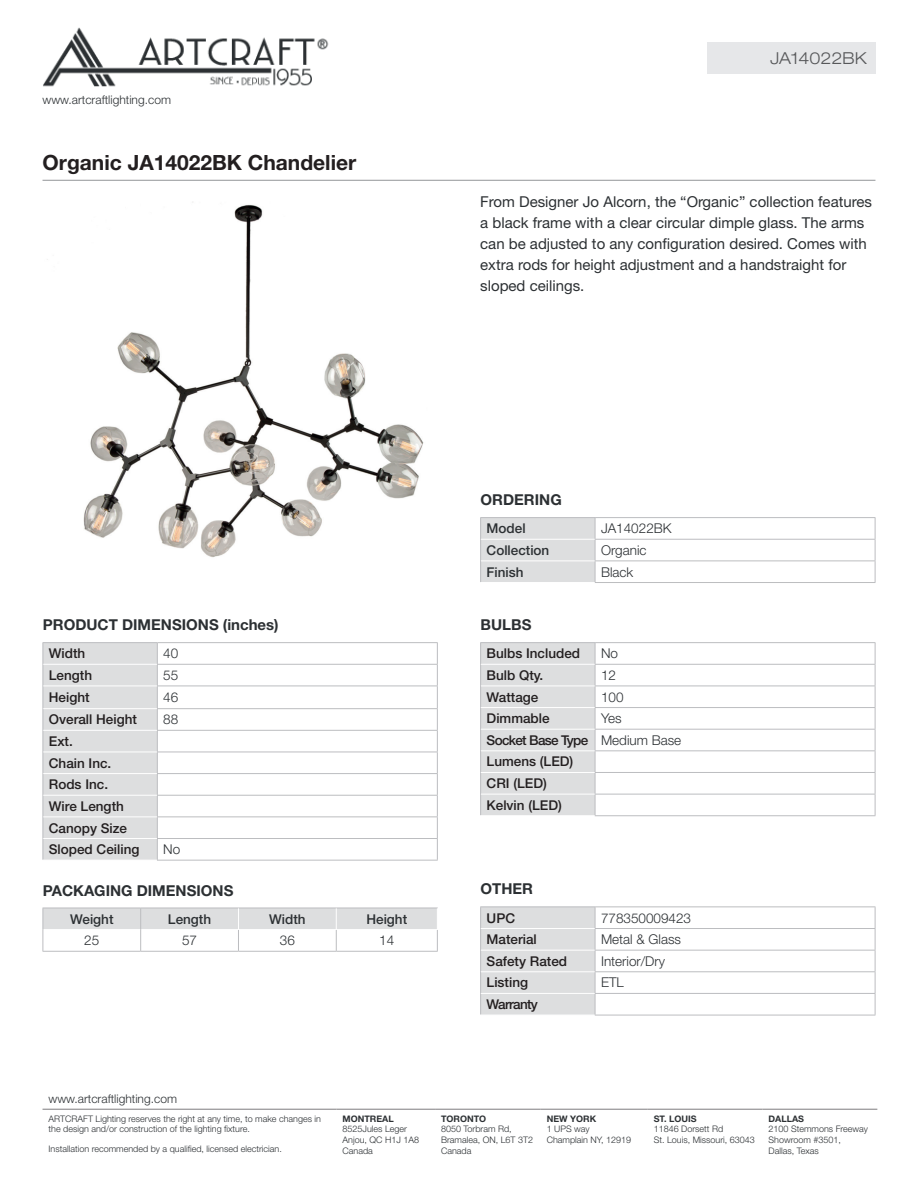
<style>
.page{position:relative;width:918px;height:1188px;background:#fff}
.page>*{position:absolute;margin:0;border:0;box-sizing:border-box;transform-origin:0 0}
.t1{font:700 21px "Helvetica Neue LT Std";color:#231f20}
.t2{font:300 expanded 16.5px "Helvetica Neue LT Std";color:#57585a}
.t3{font:15px/21px "Helvetica Neue LT Std";color:#2c3033}
.t4{font:700 15px "Helvetica Neue LT Std";color:#2c3033}
.t5{font:500 13.5px/21.6px "Helvetica Neue LT Std";color:#231f20}
.t6{font:300 13.5px "Helvetica Neue LT Std";color:#2c3033}
.t7{font:500 13.5px "Helvetica Neue LT Std";color:#2c3033}
.t8{font:500 13.5px "Helvetica Neue LT Std";letter-spacing:-.05em;color:#231f20}
.t9{font:300 12px "Helvetica Neue LT Std";color:#2c3033}
.t10{font:300 9px/10.8px "Helvetica Neue LT Std";color:#2c3033}
.t11{font:700 9px "Helvetica Neue LT Std";color:#2c3033}
.s1{font-weight:300;color:#2c3033}
</style>
<div class="page">
<img style="left:43px;top:27px;width:286px;height:60px">
<hr style="left:43px;top:1109px;width:294px;height:1px;background:#7e7c7f">
<hr style="left:337px;top:1109px;width:98px;height:1px;background:#7e7c7f">
<hr style="left:435px;top:1109px;width:106px;height:1px;background:#7e7c7f">
<hr style="left:541px;top:1109px;width:107px;height:1px;background:#7e7c7f">
<hr style="left:648px;top:1109px;width:115px;height:1px;background:#7e7c7f">
<hr style="left:763px;top:1109px;width:114px;height:1px;background:#7e7c7f">
<hr style="left:43px;top:180px;width:832px;height:1px;background:#939598">
<div style="left:707px;top:43px;width:168px;height:31px;background:#e6e7e9"></div>
<img style="left:47px;top:202px;width:377px;height:356px">
<hr style="left:43px;top:642px;width:114px;height:1px;background:#bcbdc0">
<hr style="left:157px;top:642px;width:281px;height:1px;background:#bcbdc0">
<hr style="left:157px;top:664px;width:281px;height:1px;background:#bcbdc0">
<hr style="left:157px;top:686px;width:281px;height:1px;background:#bcbdc0">
<hr style="left:157px;top:708px;width:281px;height:1px;background:#bcbdc0">
<hr style="left:157px;top:730px;width:281px;height:1px;background:#bcbdc0">
<hr style="left:157px;top:752px;width:281px;height:1px;background:#bcbdc0">
<hr style="left:157px;top:773px;width:281px;height:1px;background:#bcbdc0">
<hr style="left:157px;top:795px;width:281px;height:1px;background:#bcbdc0">
<hr style="left:157px;top:816px;width:281px;height:1px;background:#bcbdc0">
<hr style="left:157px;top:838px;width:281px;height:1px;background:#bcbdc0">
<div style="left:43px;top:643px;width:115px;height:217px;background:#dddedf"></div>
<svg style="left:437px;top:643px;width:1px;height:217px"></svg>
<hr style="left:157px;top:860px;width:281px;height:1px;background:#bcbdc0">
<hr style="left:43px;top:664px;width:114px;height:1px;background:#fff">
<hr style="left:43px;top:686px;width:114px;height:1px;background:#fff">
<hr style="left:43px;top:708px;width:114px;height:1px;background:#fff">
<hr style="left:43px;top:730px;width:114px;height:1px;background:#fff">
<hr style="left:43px;top:752px;width:114px;height:1px;background:#fff">
<hr style="left:43px;top:773px;width:114px;height:1px;background:#fff">
<hr style="left:43px;top:795px;width:114px;height:1px;background:#fff">
<hr style="left:43px;top:816px;width:114px;height:1px;background:#fff">
<hr style="left:43px;top:838px;width:114px;height:1px;background:#fff">
<hr style="left:43px;top:951px;width:98px;height:1px;background:#bcbdc0">
<hr style="left:141px;top:951px;width:97px;height:1px;background:#bcbdc0">
<hr style="left:238px;top:951px;width:98px;height:1px;background:#bcbdc0">
<hr style="left:336px;top:951px;width:102px;height:1px;background:#bcbdc0">
<svg style="left:43px;top:908px;width:395px;height:43px"></svg>
<hr style="left:480px;top:642px;width:115px;height:1px;background:#bcbdc0">
<hr style="left:595px;top:642px;width:280px;height:1px;background:#bcbdc0">
<hr style="left:595px;top:664px;width:280px;height:1px;background:#bcbdc0">
<hr style="left:595px;top:686px;width:280px;height:1px;background:#bcbdc0">
<hr style="left:595px;top:707px;width:280px;height:1px;background:#bcbdc0">
<hr style="left:595px;top:729px;width:280px;height:1px;background:#bcbdc0">
<hr style="left:595px;top:750px;width:280px;height:1px;background:#bcbdc0">
<hr style="left:595px;top:772px;width:280px;height:1px;background:#bcbdc0">
<hr style="left:595px;top:794px;width:280px;height:1px;background:#bcbdc0">
<div style="left:480px;top:643px;width:116px;height:172px;background:#dddedf"></div>
<svg style="left:875px;top:643px;width:1px;height:172px"></svg>
<hr style="left:595px;top:815px;width:280px;height:1px;background:#bcbdc0">
<hr style="left:481px;top:664px;width:114px;height:1px;background:#fff">
<hr style="left:481px;top:686px;width:114px;height:1px;background:#fff">
<hr style="left:481px;top:707px;width:114px;height:1px;background:#fff">
<hr style="left:481px;top:729px;width:114px;height:1px;background:#fff">
<hr style="left:481px;top:750px;width:114px;height:1px;background:#fff">
<hr style="left:481px;top:772px;width:114px;height:1px;background:#fff">
<hr style="left:481px;top:794px;width:114px;height:1px;background:#fff">
<hr style="left:480px;top:906px;width:115px;height:1px;background:#bcbdc0">
<hr style="left:595px;top:906px;width:280px;height:1px;background:#bcbdc0">
<hr style="left:595px;top:928px;width:280px;height:1px;background:#bcbdc0">
<hr style="left:595px;top:950px;width:280px;height:1px;background:#bcbdc0">
<hr style="left:595px;top:971px;width:280px;height:1px;background:#bcbdc0">
<hr style="left:595px;top:993px;width:280px;height:1px;background:#bcbdc0">
<div style="left:480px;top:907px;width:116px;height:108px;background:#dddedf"></div>
<svg style="left:875px;top:907px;width:1px;height:108px"></svg>
<hr style="left:595px;top:1015px;width:280px;height:1px;background:#bcbdc0">
<hr style="left:481px;top:928px;width:114px;height:1px;background:#fff">
<hr style="left:481px;top:950px;width:114px;height:1px;background:#fff">
<hr style="left:481px;top:971px;width:114px;height:1px;background:#fff">
<hr style="left:481px;top:993px;width:114px;height:1px;background:#fff">
<hr style="left:480px;top:517px;width:115px;height:1px;background:#bcbdc0">
<hr style="left:595px;top:517px;width:280px;height:1px;background:#bcbdc0">
<hr style="left:595px;top:539px;width:280px;height:1px;background:#bcbdc0">
<hr style="left:595px;top:561px;width:280px;height:1px;background:#bcbdc0">
<div style="left:480px;top:518px;width:116px;height:64px;background:#dddedf"></div>
<svg style="left:875px;top:518px;width:1px;height:64px"></svg>
<hr style="left:595px;top:582px;width:280px;height:1px;background:#bcbdc0">
<hr style="left:481px;top:539px;width:114px;height:1px;background:#fff">
<hr style="left:481px;top:561px;width:114px;height:1px;background:#fff">
<h3 class="t9" style="left:43px;top:93px;width:130px">www.artcraftlighting.com</h3>
<h1 class="t1" style="left:43px;top:150px;width:315px">Organic JA14022BK Chandelier</h1>
<h2 class="t2" style="left:770px;top:48px;width:98px">JA14022BK</h2>
<p class="t3" style="left:480px;top:191px;width:393px">From Designer Jo Alcorn, the “Organic” collection features a black frame with a clear circular dimple glass. The arms can be adjusted to any configuration desired. Comes with extra rods for height adjustment and a handstraight for sloped ceilings.</p>
<h3 class="t4" style="left:43px;top:615px;width:237px">PRODUCT DIMENSIONS (inches)</h3>
<h3 class="t5" style="left:49px;top:643px;width:38px">Width</h3>
<h3 class="t6" style="left:163px;top:645px;width:17px">40</h3>
<h3 class="t5" style="left:49px;top:664px;width:45px">Length</h3>
<h3 class="t6" style="left:163px;top:667px;width:17px">55</h3>
<h3 class="t5" style="left:49px;top:686px;width:42px">Height</h3>
<h3 class="t6" style="left:163px;top:689px;width:17px">46</h3>
<h3 class="t5" style="left:49px;top:709px;width:90px">Overall Height</h3>
<h3 class="t6" style="left:163px;top:711px;width:17px">88</h3>
<h3 class="t5" style="left:49px;top:730px;width:92px">Ext.<br>Chain Inc.<br>Rods Inc.<br>Wire Length<br>Canopy Size<br>Sloped Ceiling</h3>
<h3 class="t6" style="left:163px;top:841px;width:19px">No</h3>
<h3 class="t4" style="left:43px;top:881px;width:192px">PACKAGING DIMENSIONS</h3>
<h3 class="t7" style="left:70px;top:911px;width:45px">Weight</h3>
<h3 class="t7" style="left:168px;top:911px;width:45px">Length</h3>
<h3 class="t7" style="left:269px;top:911px;width:38px">Width</h3>
<h3 class="t7" style="left:366px;top:911px;width:42px">Height</h3>
<h3 class="t6" style="left:84px;top:932px;width:17px">25</h3>
<h3 class="t6" style="left:182px;top:932px;width:17px">57</h3>
<h3 class="t6" style="left:280px;top:932px;width:17px">36</h3>
<h3 class="t6" style="left:379px;top:932px;width:17px">14</h3>
<h3 class="t4" style="left:481px;top:490px;width:83px">ORDERING</h3>
<h3 class="t7" style="left:487px;top:520px;width:41px">Model</h3>
<h3 class="t6" style="left:601px;top:520px;width:72px">JA14022BK</h3>
<h3 class="t7" style="left:487px;top:542px;width:64px">Collection</h3>
<h3 class="t6" style="left:601px;top:542px;width:47px">Organic</h3>
<h3 class="t7" style="left:487px;top:564px;width:39px">Finish</h3>
<h3 class="t6" style="left:601px;top:563px;width:34px">Black</h3>
<h3 class="t4" style="left:481px;top:615px;width:52px">BULBS</h3>
<h3 class="t5" style="left:487px;top:643px;width:95px">Bulbs Included</h3>
<h3 class="t6" style="left:601px;top:645px;width:19px">No</h3>
<h3 class="t5" style="left:487px;top:664px;width:58px">Bulb Qty.</h3>
<h3 class="t6" style="left:601px;top:667px;width:17px">12</h3>
<h3 class="t5" style="left:487px;top:686px;width:53px">Wattage</h3>
<h3 class="t6" style="left:601px;top:689px;width:24px">100</h3>
<h3 class="t5" style="left:487px;top:707px;width:65px">Dimmable</h3>
<h3 class="t5" style="left:487px;top:707px;width:196px;text-indent:114px"><span class="s1">Yes<br></span>Socket Base Type <span class="s1">Medium Base<br></span>Lumens (LED)<br>CRI (LED)<br>Kelvin (LED)</h3>
<h3 class="t4" style="left:481px;top:879px;width:54px">OTHER</h3>
<h3 class="t5" style="left:487px;top:907px;width:30px">UPC</h3>
<h3 class="t6" style="left:601px;top:909px;width:92px">778350009423</h3>
<h3 class="t5" style="left:487px;top:928px;width:52px">Material</h3>
<h3 class="t6" style="left:601px;top:931px;width:82px">Metal &amp; Glass</h3>
<h3 class="t5" style="left:487px;top:950px;width:82px">Safety Rated</h3>
<h3 class="t6" style="left:601px;top:953px;width:66px">Interior/Dry</h3>
<h3 class="t5" style="left:487px;top:972px;width:43px">Listing</h3>
<h3 class="t6" style="left:601px;top:974px;width:24px">ETL</h3>
<h3 class="t8" style="left:487px;top:996px;width:53px">Warranty</h3>
<h3 class="t9" style="left:49px;top:1092px;width:130px">www.artcraftlighting.com</h3>
<p class="t10" style="left:49px;top:1113px;width:274px">ARTCRAFT Lighting reserves the right at any time, to make changes in the design and/or construction of the lighting fixture.</p>
<p class="t10" style="left:49px;top:1143px;width:235px">Installation recommended by a qualified, licensed electrician.</p>
<p class="t11" style="left:343px;top:1113px;width:53px">MONTREAL</p>
<p class="t10" style="left:343px;top:1124px;width:78px">8525Jules Leger<br>Anjou, QC H1J 1A8<br>Canada</p>
<p class="t11" style="left:441px;top:1113px;width:47px">TORONTO</p>
<p class="t10" style="left:441px;top:1124px;width:94px">8050 Torbram Rd,<br>Bramalea, ON, L6T 3T2<br>Canada</p>
<p class="t11" style="left:547px;top:1113px;width:51px">NEW YORK</p>
<p class="t10" style="left:547px;top:1124px;width:86px">1 UPS way<br>Champlain NY, 12919</p>
<p class="t11" style="left:654px;top:1113px;width:44px">ST. LOUIS</p>
<p class="t10" style="left:654px;top:1124px;width:103px">11846 Dorsett Rd<br>St. Louis, Missouri, 63043</p>
<p class="t11" style="left:769px;top:1113px;width:37px">DALLAS</p>
<p class="t10" style="left:769px;top:1124px;width:101px">2100 Stemmons Freeway<br>Showroom #3501,<br>Dallas, Texas</p>
</div>
